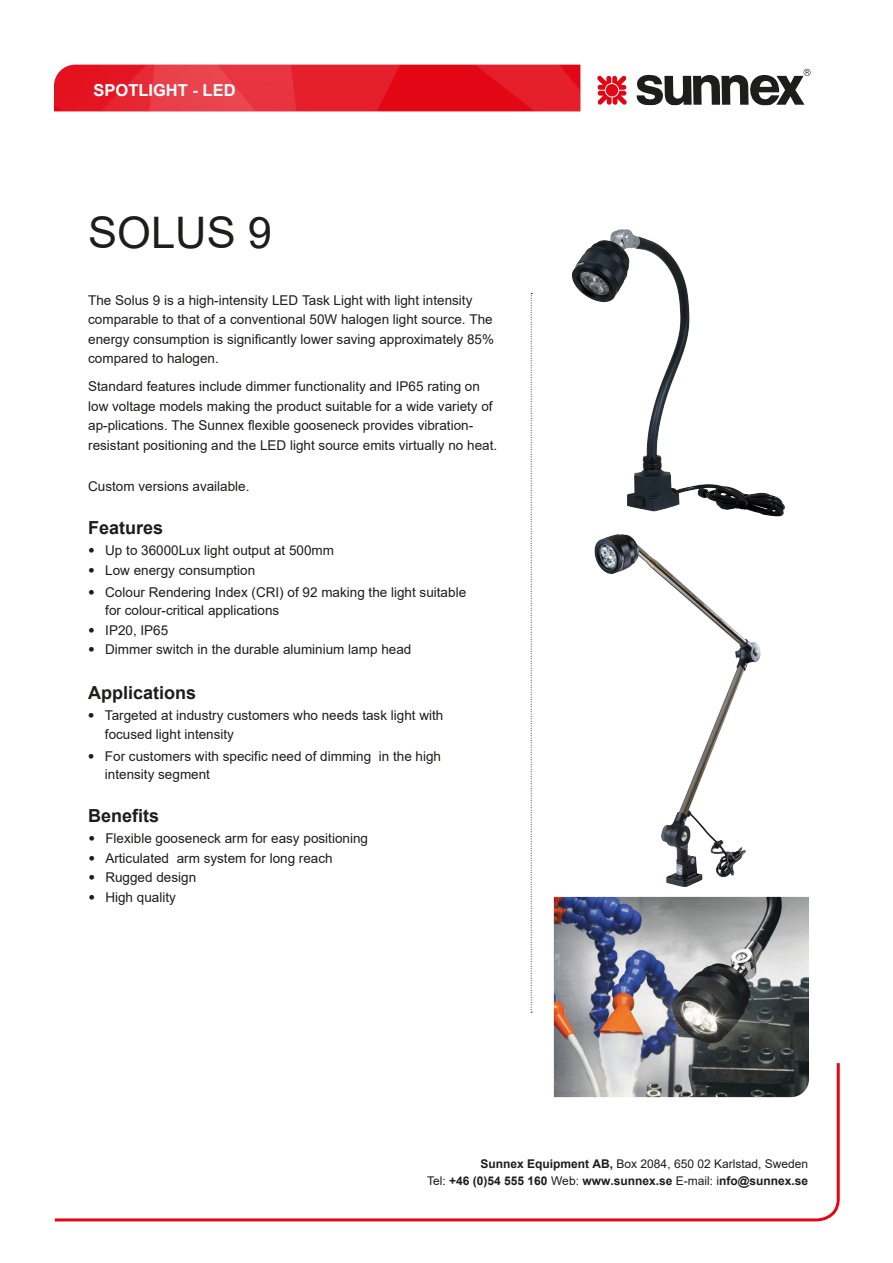
<style>
.page{position:relative;width:893px;height:1263px;background:#fff}
.page>*{position:absolute;margin:0;border:0;box-sizing:border-box;transform-origin:0 0}
.t1{font:43.5px "Arial";color:#1d1d1b}
.t2{font:700 18px "Arial";color:#1d1d1b}
.t3{font:700 16.5px "Arial";color:#fff}
.t4{font:13.5px/19.5px "Arial";color:#1d1d1b}
.t5{font:700 12px/16.5px "Arial";color:#1d1d1b;text-align:right}
.s1{font-family:"Frutiger";font-weight:300}
.s2{font-weight:400}
</style>
<div class="page">
<svg style="left:636px;top:69px;width:175px;height:36px"></svg>
<svg style="left:597px;top:76px;width:30px;height:29px"></svg>
<svg style="left:54px;top:1060px;width:786px;height:162px"></svg>
<img style="left:54px;top:65px;width:526px;height:46px">
<svg style="left:531px;top:293px;width:1px;height:720px"></svg>
<img style="left:554px;top:897px;width:255px;height:200px">
<img style="left:572px;top:229px;width:213px;height:288px">
<img style="left:594px;top:534px;width:167px;height:353px">
<p class="t3" style="left:94px;top:79px;width:144px">SPOTLIGHT - LED</p>
<h1 class="t1" style="left:88px;top:203px;width:185px">SOLUS 9</h1>
<p class="t4" style="left:88px;top:290px;width:407px">The Solus 9 is a high-intensity LED Task Light with light intensity comparable to that of a conventional 50W halogen light source. The energy consumption is significantly lower saving approximately 85% compared to halogen.</p>
<p class="t4" style="left:88px;top:377px;width:410px">Standard features include dimmer functionality and IP65 rating on low voltage models making the product suitable for a wide variety of ap-plications. The Sunnex flexible gooseneck provides vibration&shy;resistant positioning and the LED light source emits virtually no heat.</p>
<p class="t4" style="left:88px;top:476px;width:163px">Custom versions available.</p>
<h2 class="t2" style="left:88px;top:515px;width:77px">Features</h2>
<p class="t4" style="left:88px;top:540px;width:247px"><span class="s1">•</span> Up to 36000Lux light output at 500mm</p>
<p class="t4" style="left:88px;top:560px;width:169px"><span class="s1">•</span> Low energy consumption</p>
<p class="t4" style="left:105px;top:582px;width:362px;line-height:18.8px;text-indent:-17px"><span class="s1">•</span> Colour Rendering Index (CRI) of 92 making the light suitable for colour-critical applications</p>
<p class="t4" style="left:88px;top:620px;width:82px"><span class="s1">•</span> IP20, IP65</p>
<p class="t4" style="left:88px;top:640px;width:325px"><span class="s1">•</span> Dimmer switch in the durable aluminium lamp head</p>
<h2 class="t2" style="left:88px;top:680px;width:110px">Applications</h2>
<p class="t4" style="left:105px;top:706px;width:340px;line-height:18.8px;text-indent:-17px"><span class="s1">•</span> Targeted at industry customers who needs task light with focused light intensity</p>
<p class="t4" style="left:105px;top:746px;width:338px;line-height:18.8px;text-indent:-17px"><span class="s1">•</span> For customers with specific need of dimming in the high intensity segment</p>
<h2 class="t2" style="left:88px;top:803px;width:73px">Benefits</h2>
<p class="t4" style="left:88px;top:829px;width:281px"><span class="s1">•</span> Flexible gooseneck arm for easy positioning</p>
<p class="t4" style="left:88px;top:848px;width:246px"><span class="s1">•</span> Articulated arm system for long reach</p>
<p class="t4" style="left:88px;top:868px;width:109px"><span class="s1">•</span> Rugged design</p>
<p class="t4" style="left:88px;top:887px;width:89px"><span class="s1">•</span> High quality</p>
<p class="t5" style="left:427px;top:1156px;width:382px">Sunnex Equipment AB, <span class="s2">Box 2084, 650 02 Karlstad, Sweden<br>Tel:</span> +46 (0)54 555 160 <span class="s2">Web:</span> www.sunnex.se <span class="s2">E-mail: i</span>nfo@sunnex.se</p>
</div>
